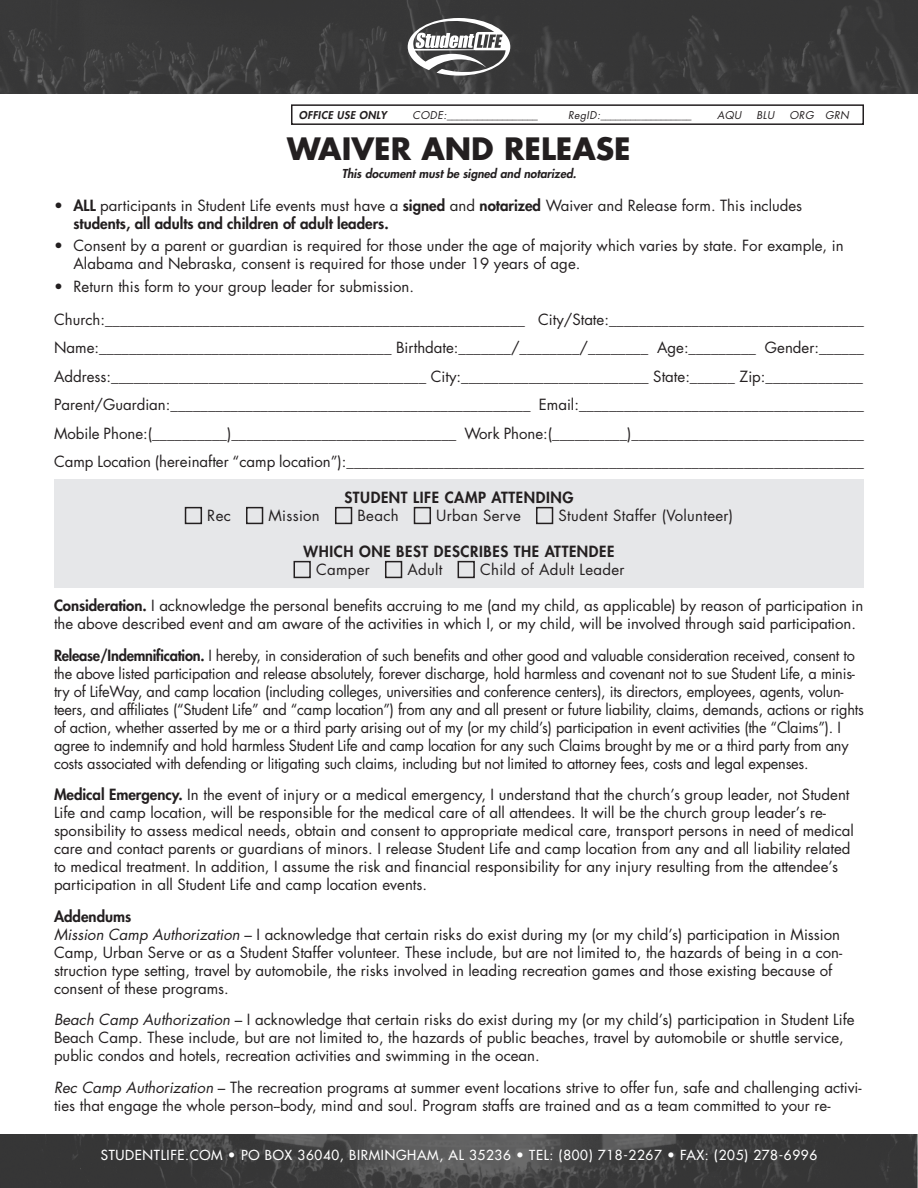
<style>
.page{position:relative;width:918px;height:1188px;background:#fff}
.page>*{position:absolute;margin:0;border:0;box-sizing:border-box;transform-origin:0 0}
.Header_1{font:700 30px "Futura Std";color:#231f20}
.Body{font:15px/18px "Futura Std";color:#231f20}
.Body-2{font:15px "Futura Std";letter-spacing:.02em;color:#231f20}
.Header_3{font:800 15px "Futura Std";letter-spacing:.04em;color:#231f20}
.Body-3{font:800 15px "Futura Std";color:#231f20}
.t1{font:500 13.5px "Futura Std";letter-spacing:.05em;color:#fff}
.Body-4{font:italic 800 12px "Futura Std";color:#231f20}
.Header_3-2{font:italic 10.5px "Futura Std";letter-spacing:.04em;color:#231f20}
.Header_3-3{font:italic 800 10.5px "Futura Std";letter-spacing:.04em;color:#231f20}
.s1{font-weight:800}
.s2{font-style:italic}
</style>
<div class="page">
<img style="left:1px;top:0;width:916px;height:94px">
<svg style="left:408px;top:18px;width:102px;height:58px"></svg>
<img style="left:1px;top:1134px;width:916px;height:54px">
<div style="left:54px;top:480px;width:810px;height:108px;background:#e6e7e9"></div>
<div style="left:185px;top:507px;width:17px;height:17px;border:2px solid #231f20"></div>
<div style="left:246px;top:507px;width:17px;height:17px;border:2px solid #231f20"></div>
<div style="left:335px;top:507px;width:17px;height:17px;border:2px solid #231f20"></div>
<div style="left:414px;top:507px;width:17px;height:17px;border:2px solid #231f20"></div>
<div style="left:536px;top:507px;width:17px;height:17px;border:2px solid #231f20"></div>
<div style="left:294px;top:561px;width:17px;height:17px;border:2px solid #231f20"></div>
<div style="left:385px;top:561px;width:17px;height:17px;border:2px solid #231f20"></div>
<div style="left:458px;top:561px;width:17px;height:17px;border:2px solid #231f20"></div>
<div style="left:291px;top:104px;width:573px;height:21px;border:2px solid #231f20"></div>
<p class="Header_3-3" style="left:299px;top:108px;width:89px">OFFICE USE ONLY</p>
<p class="Header_3-2" style="left:413px;top:108px;width:127px">CODE:__________________</p>
<p class="Header_3-2" style="left:568px;top:108px;width:125px">RegID:__________________</p>
<p class="Header_3-2" style="left:717px;top:108px;width:26px">AQU</p>
<p class="Header_3-2" style="left:756px;top:108px;width:19px">BLU</p>
<p class="Header_3-2" style="left:789px;top:108px;width:61px">ORG GRN</p>
<p class="Header_1" style="left:287px;top:129px;width:345px">WAIVER AND RELEASE</p>
<p class="Body-4" style="left:342px;top:166px;width:236px">This document must be signed and notarized.</p>
<p class="Body" style="left:74px;top:196px;width:730px;text-indent:-20px">• <span class="s1">ALL</span> participants in Student Life events must have a <span class="s1">signed</span> and <span class="s1">notarized</span> Waiver and Release form. This includes <span class="s1">students, all adults and children of adult leaders.</span></p>
<p class="Body" style="left:74px;top:237px;width:772px;text-indent:-20px">• Consent by a parent or guardian is required for those under the age of majority which varies by state. For example, in<br>Alabama and Nebraska, consent is required for those under 19 years of age.</p>
<p class="Body" style="left:54px;top:277px;width:361px">• Return this form to your group leader for submission.</p>
<p class="Body" style="left:54px;top:310px;width:812px">Church:________________________________________________________ City/State:__________________________________</p>
<p class="Body" style="left:54px;top:339px;width:812px">Name:_______________________________________ Birthdate:_______/________/________ Age:_________ Gender:______</p>
<p class="Body" style="left:54px;top:367px;width:811px">Address:__________________________________________ City:_________________________ State:______ Zip:_____________</p>
<p class="Body" style="left:54px;top:396px;width:812px">Parent/Guardian:________________________________________________ Email:______________________________________</p>
<p class="Body" style="left:54px;top:424px;width:812px">Mobile Phone:(__________)______________________________ Work Phone:(__________)_______________________________</p>
<p class="Body" style="left:54px;top:453px;width:812px">Camp Location (hereinafter “camp location”):_____________________________________________________________________</p>
<p class="Header_3" style="left:344px;top:488px;width:231px">STUDENT LIFE CAMP ATTENDING</p>
<p class="Body" style="left:207px;top:507px;width:25px">Rec</p>
<p class="Body-2" style="left:268px;top:506px;width:53px">Mission</p>
<p class="Body" style="left:357px;top:507px;width:43px">Beach</p>
<p class="Body-2" style="left:436px;top:506px;width:86px">Urban Serve</p>
<p class="Body-2" style="left:558px;top:506px;width:176px">Student Staffer (Volunteer)</p>
<p class="Header_3" style="left:304px;top:542px;width:312px">WHICH ONE BEST DESCRIBES THE ATTENDEE</p>
<p class="Body" style="left:316px;top:561px;width:55px">Camper</p>
<p class="Body" style="left:407px;top:561px;width:37px">Adult</p>
<p class="Body-2" style="left:480px;top:560px;width:146px">Child of Adult Leader</p>
<p class="Body" style="left:54px;top:597px;width:811px"><span class="s1">Consideration.</span> I acknowledge the personal benefits accruing to me (and my child, as applicable) by reason of participation in the above described event and am aware of the activities in which I, or my child, will be involved through said participation.</p>
<p class="Body" style="left:54px;top:646px;width:811px"><span class="s1">Release/Indemnification.</span> I hereby, in consideration of such benefits and other good and valuable consideration received, consent to the above listed participation and release absolutely, forever discharge, hold harmless and covenant not to sue Student Life, a minis&shy;try of LifeWay, and camp location (including colleges, universities and conference centers), its directors, employees, agents, volun&shy;teers, and affiliates (“Student Life” and “camp location”) from any and all present or future liability, claims, demands, actions or rights of action, whether asserted by me or a third party arising out of my (or my child’s) participation in event activities (the “Claims”). I agree to indemnify and hold harmless Student Life and camp location for any such Claims brought by me or a third party from any costs associated with defending or litigating such claims, including but not limited to attorney fees, costs and legal expenses.</p>
<p class="Body" style="left:54px;top:786px;width:801px"><span class="s1">Medical Emergency.</span> In the event of injury or a medical emergency, I understand that the church’s group leader, not Student Life and camp location, will be responsible for the medical care of all attendees. It will be the church group leader’s re&shy;sponsibility to assess medical needs, obtain and consent to appropriate medical care, transport persons in need of medical care and contact parents or guardians of minors. I release Student Life and camp location from any and all liability related to medical treatment. In addition, I assume the risk and financial responsibility for any injury resulting from the attendee’s participation in all Student Life and camp location events.</p>
<p class="Body-3" style="left:54px;top:907px;width:79px">Addendums</p>
<p class="Body" style="left:54px;top:925px;width:790px"><span class="s2">Mission Camp Authorization</span> – I acknowledge that certain risks do exist during my (or my child’s) participation in Mission Camp, Urban Serve or as a Student Staffer volunteer. These include, but are not limited to, the hazards of being in a con&shy;struction type setting, travel by automobile, the risks involved in leading recreation games and those existing because of consent of these programs.</p>
<p class="Body" style="left:54px;top:1011px;width:802px"><span class="s2">Beach Camp Authorization</span> – I acknowledge that certain risks do exist during my (or my child’s) participation in Student Life<br>Beach Camp. These include, but are not limited to, the hazards of public beaches, travel by automobile or shuttle service, public condos and hotels, recreation activities and swimming in the ocean.</p>
<p class="Body" style="left:54px;top:1078px;width:809px"><span class="s2">Rec Camp Authorization</span> – The recreation programs at summer event locations strive to offer fun, safe and challenging activi&shy;ties that engage the whole person--body, mind and soul. Program staffs are trained and as a team committed to your re-</p>
<p class="t1" style="left:101px;top:1146px;width:718px">STUDENTLIFE.COM • PO BOX 36040, BIRMINGHAM, AL 35236 • TEL: (800) 718-2267 • FAX: (205) 278-6996</p>
</div>
